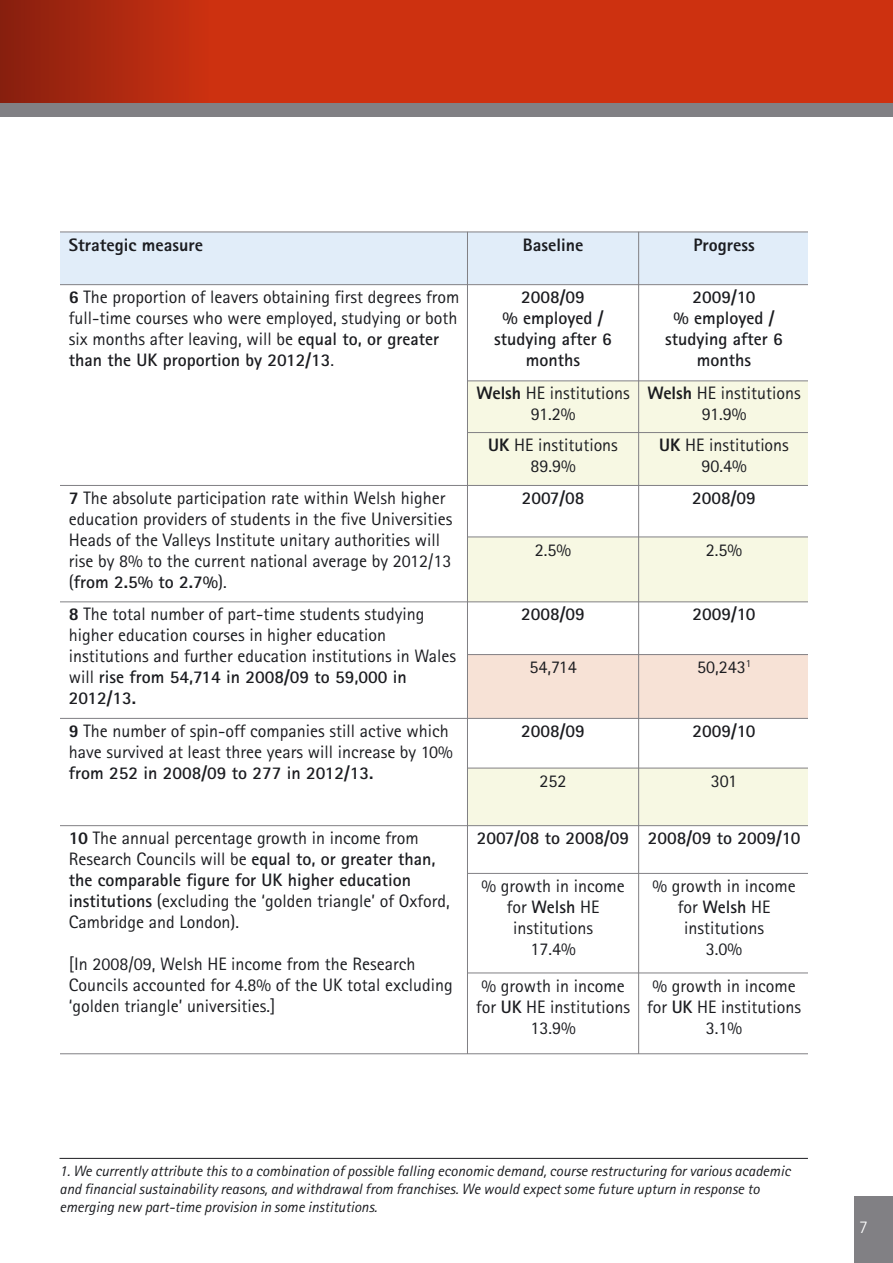
<style>
.page{position:relative;width:893px;height:1263px;background:#fff}
.page>*{position:absolute;margin:0;border:0;box-sizing:border-box;transform-origin:0 0}
.t1{font:18px/21px "Rotis Sans Serif";color:#1b1c20;text-align:center}
.t2{font:700 18px/21px "Rotis Sans Serif";color:#1b1c20;text-align:center}
.t3{font:800 18px "Rotis Sans Serif";color:#1b1c20}
.t4{font:300 18px "Rotis Sans Serif";color:#fff}
.t5{font:italic 15px/18px "Rotis Sans Serif";color:#1b1c20}
.s1{font-weight:800}
.s2{font-weight:700}
</style>
<div class="page">
<div style="left:855px;top:1196px;width:38px;height:67px;background:#818084"></div>
<div style="left:0;top:67px;width:893px;height:50px;background:#818084"></div>
<div style="left:0;top:0;width:893px;height:102px;background:#cd3110"></div>
<div style="left:0;top:0;width:209px;height:102px;background:linear-gradient(to right,#871f0f,#cc3111)"></div>
<div style="left:58px;top:232px;width:409px;height:53px;background:#e1edf9"></div>
<div style="left:467px;top:232px;width:172px;height:53px;background:#e1edf9"></div>
<div style="left:639px;top:232px;width:171px;height:53px;background:#e1edf9"></div>
<div style="left:467px;top:381px;width:172px;height:51px;background:#f7f8e3"></div>
<div style="left:639px;top:381px;width:171px;height:51px;background:#f7f8e3"></div>
<div style="left:467px;top:432px;width:172px;height:53px;background:#f7f8e3"></div>
<div style="left:639px;top:432px;width:171px;height:53px;background:#f7f8e3"></div>
<div style="left:467px;top:537px;width:172px;height:65px;background:#f7f8e3"></div>
<div style="left:639px;top:537px;width:171px;height:65px;background:#f7f8e3"></div>
<div style="left:467px;top:654px;width:172px;height:64px;background:#f7e2d6"></div>
<div style="left:639px;top:654px;width:171px;height:64px;background:#f7e2d6"></div>
<div style="left:467px;top:768px;width:172px;height:58px;background:#f7f8e3"></div>
<div style="left:639px;top:768px;width:171px;height:58px;background:#f7f8e3"></div>
<hr style="left:467px;top:232px;width:1px;height:822px;background:#818084">
<hr style="left:638px;top:232px;width:1px;height:822px;background:#818084">
<hr style="left:58px;top:232px;width:752px;height:1px;background:#818084">
<hr style="left:58px;top:284px;width:752px;height:1px;background:#818084">
<hr style="left:467px;top:381px;width:343px;height:1px;background:#818084">
<hr style="left:467px;top:432px;width:343px;height:1px;background:#818084">
<hr style="left:58px;top:485px;width:752px;height:1px;background:#818084">
<hr style="left:467px;top:537px;width:343px;height:1px;background:#818084">
<hr style="left:58px;top:602px;width:752px;height:1px;background:#818084">
<hr style="left:467px;top:654px;width:343px;height:1px;background:#818084">
<hr style="left:58px;top:718px;width:752px;height:1px;background:#818084">
<hr style="left:467px;top:768px;width:343px;height:1px;background:#818084">
<hr style="left:58px;top:825px;width:752px;height:1px;background:#818084">
<hr style="left:467px;top:873px;width:343px;height:1px;background:#818084">
<hr style="left:467px;top:973px;width:343px;height:1px;background:#818084">
<hr style="left:58px;top:1053px;width:752px;height:1px;background:#818084">
<hr style="left:60px;top:1158px;width:748px;height:1px;background:#1b1c20">
<div style="left:21px;top:220px;width:39px;height:867px;background:#fff"></div>
<div style="left:808px;top:220px;width:39px;height:867px;background:#fff"></div>
<p class="t3" style="left:69px;top:238px;width:136px">Strategic measure</p>
<p class="t3" style="left:523px;top:238px;width:62px">Baseline</p>
<p class="t3" style="left:693px;top:238px;width:63px">Progress</p>
<p class="t1" style="left:69px;top:288px;width:392px;text-align:left"><span class="s1">6</span> The proportion of leavers obtaining first degrees from full-time courses who were employed, studying or both six months after leaving, will be <span class="s2">equal to, or greater than the UK proportion by 2012/13</span>.</p>
<p class="t2" style="left:494px;top:288px;width:119px">2008/09<br>% employed / studying after 6 months</p>
<p class="t2" style="left:665px;top:288px;width:119px">2009/10<br>% employed / studying after 6 months</p>
<p class="t1" style="left:476px;top:385px;width:155px"><span class="s1">Welsh</span> HE institutions<br>91.2%</p>
<p class="t1" style="left:647px;top:385px;width:155px"><span class="s1">Welsh</span> HE institutions<br>91.9%</p>
<p class="t1" style="left:488px;top:436px;width:131px"><span class="s1">UK</span> HE institutions<br>89.9%</p>
<p class="t1" style="left:659px;top:436px;width:131px"><span class="s1">UK</span> HE institutions<br>90.4%</p>
<p class="t1" style="left:69px;top:489px;width:385px;text-align:left"><span class="s1">7</span> The absolute participation rate within Welsh higher education providers of students in the five Universities Heads of the Valleys Institute unitary authorities will rise by 8% to the current national average by 2012/13 (<span class="s2">from 2.5% to 2.7%</span>).</p>
<p class="t2" style="left:522px;top:489px;width:64px">2007/08</p>
<p class="t2" style="left:692px;top:489px;width:65px">2008/09</p>
<p class="t1" style="left:535px;top:541px;width:38px">2.5%</p>
<p class="t1" style="left:706px;top:541px;width:38px">2.5%</p>
<p class="t1" style="left:69px;top:606px;width:389px;text-align:left"><span class="s1">8</span> The total number of part-time students studying higher education courses in higher education institutions and further education institutions in Wales will <span class="s2">rise from 54,714 in 2008/09 to 59,000 in 2012/13.</span></p>
<p class="t2" style="left:521px;top:606px;width:65px">2008/09</p>
<p class="t2" style="left:692px;top:606px;width:65px">2009/10</p>
<p class="t1" style="left:529px;top:658px;width:49px">54,714</p>
<p class="t1" style="left:697px;top:658px;width:56px">50,243<sup>1</sup></p>
<p class="t1" style="left:69px;top:722px;width:386px;text-align:left"><span class="s1">9</span> The number of spin-off companies still active which have survived at least three years will increase by 10%</p>
<p class="t2" style="left:69px;top:764px;width:306px">from 252 in 2008/09 to 277 in 2012/13.</p>
<p class="t1" style="left:69px;top:829px;width:382px;text-align:left"><span class="s1">10</span> The annual percentage growth in income from Research Councils will be <span class="s2">equal to, or greater than, the comparable figure for UK higher education institutions</span> (excluding the ‘golden triangle’ of Oxford, Cambridge and London).</p>
<p class="t1" style="left:69px;top:955px;width:385px;text-align:left">[In 2008/09, Welsh HE income from the Research<br>Councils accounted for 4.8% of the UK total excluding ‘golden triangle’ universities.]</p>
<p class="t2" style="left:521px;top:722px;width:65px">2008/09</p>
<p class="t2" style="left:692px;top:722px;width:65px">2009/10</p>
<p class="t1" style="left:540px;top:772px;width:28px">252</p>
<p class="t1" style="left:711px;top:772px;width:28px">301</p>
<p class="t2" style="left:477px;top:829px;width:325px">2007/08 to 2008/09 2008/09 to 2009/10</p>
<p class="t1" style="left:481px;top:877px;width:145px">% growth in income for <span class="s2">Welsh</span> HE institutions<br>17.4%</p>
<p class="t1" style="left:652px;top:877px;width:145px">% growth in income for <span class="s2">Welsh</span> HE institutions<br>3.0%</p>
<p class="t1" style="left:476px;top:977px;width:156px">% growth in income for <span class="s2">UK</span> HE institutions<br>13.9%</p>
<p class="t1" style="left:647px;top:977px;width:156px">% growth in income for <span class="s2">UK</span> HE institutions<br>3.1%</p>
<p class="t5" style="left:60px;top:1163px;width:732px">1. We currently attribute this to a combination of possible falling economic demand, course restructuring for various academic and financial sustainability reasons, and withdrawal from franchises. We would expect some future upturn in response to emerging new part-time provision in some institutions.</p>
<p class="t4" style="left:859px;top:1220px;width:10px">7</p>
</div>
